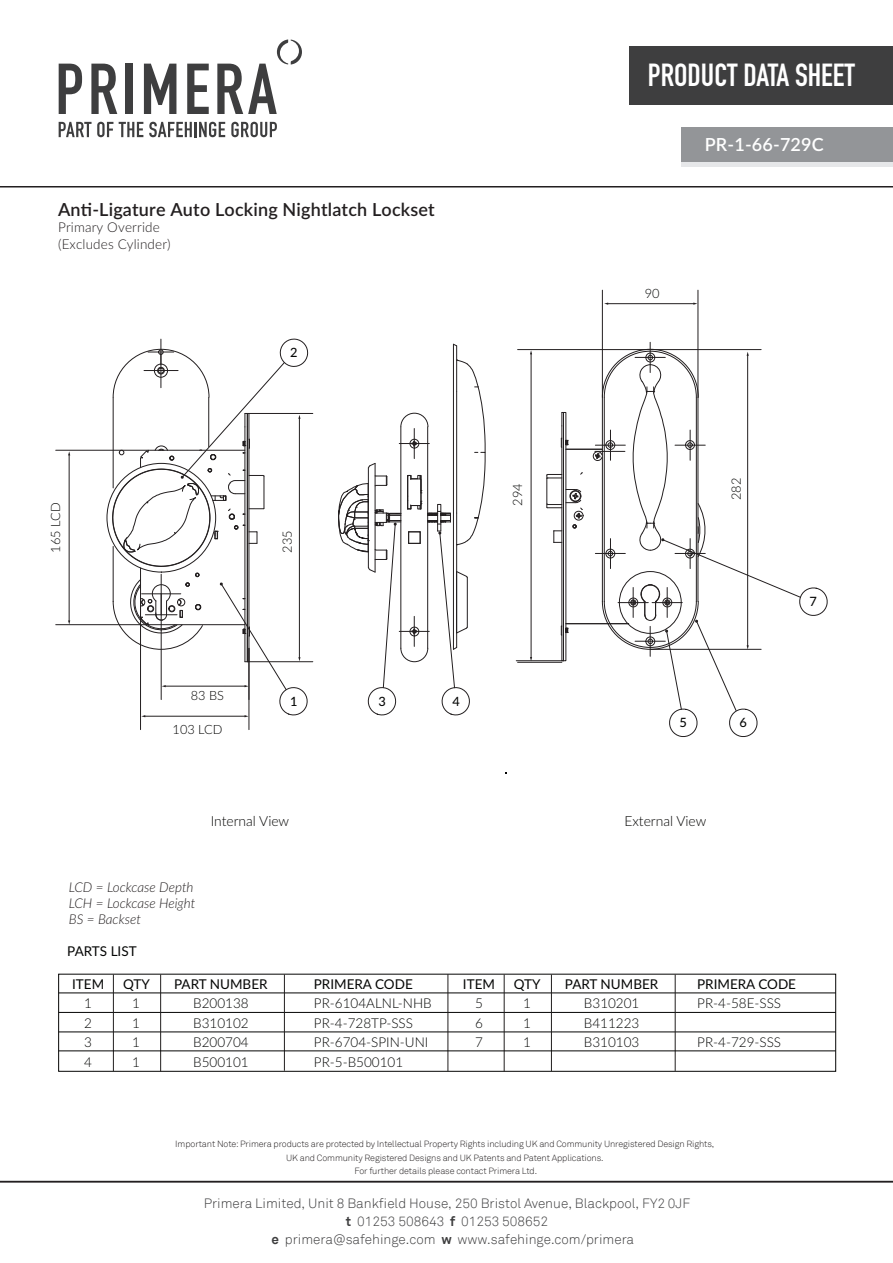
<style>
.page{position:relative;width:893px;height:1263px;background:#fff}
.page>*{position:absolute;margin:0;border:0;box-sizing:border-box;transform-origin:0 0}
.t1{font:31.5px "DIN Engschrift Std";color:#fff}
.t2{font:600 18px "Lato";letter-spacing:.01em;color:#231f20}
.t3{font:600 18px "Lato";letter-spacing:.01em;color:#fff}
.t4{font:300 13.8px "Lato";color:#050504}
.t5{font:300 13.5px "Lato";color:#050605}
.t6{font:300 13.5px "Akkurat";color:#3e3e3f}
.t7{font:13.5px "Lato";color:#050605}
.t8{font:italic 300 13.5px/16.2px "Lato";color:#231f20}
.t9{font:300 13.5px/16.2px "Lato";letter-spacing:.01em;color:#231f20}
.t10{font:300 12.9px "Lato";color:#050605}
.t11{font:500 12.9px "Lato";color:#050605}
.t12{font:300 12.75px "Lato";color:#050504}
.t13{font:500 12.75px "Lato";color:#050605}
.t14{font:300 9px/13.5px "Akkurat";letter-spacing:-.01em;color:#231f20;text-align:center}
.s1{font-weight:700}
</style>
<div class="page">
<div style="left:681px;top:161px;width:212px;height:6px;background:#e6e7e9"></div>
<div style="left:681px;top:127px;width:212px;height:34px;background:#939598"></div>
<hr style="left:456px;top:346px;width:1px;height:45px;background:#231f20">
<hr style="left:453px;top:344px;width:1px;height:47px;background:#231f20">
<hr style="left:566px;top:623px;width:63px;height:1px;background:#231f20">
<hr style="left:566px;top:449px;width:36px;height:1px;background:#231f20">
<svg style="left:546px;top:412px;width:37px;height:249px"></svg>
<hr style="left:249px;top:661px;width:64px;height:1px;background:#231f20">
<hr style="left:249px;top:413px;width:64px;height:1px;background:#231f20">
<hr style="left:69px;top:455px;width:1px;height:166px;background:#231f20">
<hr style="left:56px;top:624px;width:92px;height:1px;background:#231f20">
<hr style="left:56px;top:450px;width:92px;height:1px;background:#231f20">
<hr style="left:249px;top:648px;width:1px;height:82px;background:#231f20">
<hr style="left:140px;top:599px;width:1px;height:131px;background:#231f20">
<hr style="left:516px;top:660px;width:47px;height:1px;background:#231f20">
<svg style="left:338px;top:360px;width:147px;height:356px"></svg>
<hr style="left:650px;top:342px;width:1px;height:30px;background:#231f20">
<svg style="left:107px;top:338px;width:202px;height:379px"></svg>
<hr style="left:531px;top:354px;width:1px;height:304px;background:#231f20">
<hr style="left:518px;top:662px;width:44px;height:1px;background:#231f20">
<hr style="left:518px;top:349px;width:132px;height:1px;background:#231f20">
<hr style="left:607px;top:303px;width:87px;height:1px;background:#231f20">
<hr style="left:698px;top:290px;width:1px;height:107px;background:#231f20">
<hr style="left:602px;top:290px;width:1px;height:107px;background:#231f20">
<svg style="left:593px;top:349px;width:235px;height:388px"></svg>
<div style="left:58px;top:974px;width:778px;height:98px;border:1px solid #050504"></div>
<hr style="left:59px;top:992px;width:777px;height:1px;background:#050504">
<hr style="left:59px;top:1012px;width:777px;height:1px;background:#050504">
<hr style="left:59px;top:1031px;width:777px;height:1px;background:#050504">
<hr style="left:448px;top:974px;width:1px;height:97px;background:#211e1e">
<hr style="left:113px;top:974px;width:1px;height:97px;background:#211e1e">
<hr style="left:160px;top:974px;width:1px;height:97px;background:#211e1e">
<hr style="left:284px;top:974px;width:1px;height:97px;background:#211e1e">
<hr style="left:504px;top:974px;width:1px;height:97px;background:#211e1e">
<hr style="left:551px;top:974px;width:1px;height:97px;background:#211e1e">
<hr style="left:675px;top:974px;width:1px;height:97px;background:#211e1e">
<hr style="left:59px;top:1050px;width:777px;height:1px;background:#050504">
<hr style="left:0;top:186px;width:893px;height:1px;background:#231f20">
<hr style="left:0;top:1181px;width:893px;height:1px;background:#231f20">
<svg style="left:59px;top:64px;width:23px;height:50px"></svg>
<svg style="left:91px;top:64px;width:26px;height:50px"></svg>
<div style="left:126px;top:64px;width:7px;height:50px;background:#3e3e3f"></div>
<svg style="left:144px;top:64px;width:32px;height:50px"></svg>
<svg style="left:187px;top:64px;width:22px;height:50px"></svg>
<svg style="left:217px;top:39px;width:85px;height:75px"></svg>
<svg style="left:59px;top:122px;width:54px;height:15px"></svg>
<svg style="left:119px;top:122px;width:24px;height:15px"></svg>
<svg style="left:149px;top:122px;width:43px;height:15px"></svg>
<hr style="left:194px;top:122px;width:3px;height:15px;background:#3e3e3f">
<svg style="left:199px;top:122px;width:26px;height:15px"></svg>
<svg style="left:231px;top:122px;width:46px;height:15px"></svg>
<div style="left:629px;top:46px;width:264px;height:59px;background:#3e3e3f"></div>
<p class="t1" style="left:648px;top:56px;width:209px">PRODUCT DATA SHEET</p>
<p class="t2" style="left:58px;top:197px;width:378px">Anti-Ligature Auto Locking Nightlatch Lockset</p>
<p class="t9" style="left:58px;top:219px;width:114px">Primary Override (Excludes Cylinder)</p>
<p class="t12" style="left:47px;top:552px;width:51px;rotate:-90deg">165 LCD</p>
<p class="t13" style="left:290px;top:343px;width:9px">2</p>
<p class="t12" style="left:191px;top:686px;width:35px">83 BS</p>
<p class="t12" style="left:173px;top:720px;width:51px">103 LCD</p>
<p class="t12" style="left:278px;top:552px;width:24px;rotate:-90deg">235</p>
<p class="t13" style="left:290px;top:692px;width:9px">1</p>
<p class="t13" style="left:379px;top:692px;width:9px">3</p>
<p class="t13" style="left:452px;top:692px;width:9px">4</p>
<p class="t3" style="left:705px;top:132px;width:121px">PR-1-66-729C</p>
<p class="t10" style="left:645px;top:285px;width:16px">90</p>
<p class="t10" style="left:508px;top:506px;width:24px;rotate:-90deg">294</p>
<p class="t10" style="left:727px;top:500px;width:24px;rotate:-90deg">282</p>
<p class="t11" style="left:679px;top:713px;width:9px">5</p>
<p class="t11" style="left:739px;top:713px;width:9px">6</p>
<p class="t11" style="left:810px;top:591px;width:9px">7</p>
<p class="t4" style="left:211px;top:812px;width:80px">Internal View</p>
<p class="t4" style="left:624px;top:812px;width:84px">External View</p>
<p class="t8" style="left:69px;top:878px;width:128px">LCD = Lockcase Depth<br>LCH = Lockcase Height<br>BS = Backset</p>
<p class="t7" style="left:67px;top:941px;width:71px">PARTS LIST</p>
<p class="t7" style="left:72px;top:974px;width:34px">ITEM</p>
<p class="t7" style="left:123px;top:974px;width:28px">QTY</p>
<p class="t7" style="left:174px;top:974px;width:95px">PART NUMBER</p>
<p class="t7" style="left:314px;top:974px;width:100px">PRIMERA CODE</p>
<p class="t5" style="left:84px;top:994px;width:9px">1</p>
<p class="t5" style="left:132px;top:994px;width:9px">1</p>
<p class="t5" style="left:193px;top:994px;width:57px">B200138</p>
<p class="t5" style="left:314px;top:994px;width:119px">PR-6104ALNL-NHB</p>
<p class="t5" style="left:84px;top:1013px;width:9px">2</p>
<p class="t5" style="left:132px;top:1013px;width:9px">1</p>
<p class="t5" style="left:193px;top:1013px;width:57px">B310102</p>
<p class="t5" style="left:314px;top:1013px;width:101px">PR-4-728TP-SSS</p>
<p class="t5" style="left:84px;top:1033px;width:9px">3</p>
<p class="t5" style="left:132px;top:1033px;width:9px">1</p>
<p class="t5" style="left:193px;top:1033px;width:57px">B200704</p>
<p class="t5" style="left:314px;top:1033px;width:116px">PR-6704-SPIN-UNI</p>
<p class="t5" style="left:84px;top:1052px;width:9px">4</p>
<p class="t5" style="left:132px;top:1052px;width:9px">1</p>
<p class="t5" style="left:193px;top:1052px;width:57px">B500101</p>
<p class="t5" style="left:314px;top:1052px;width:91px">PR-5-B500101</p>
<p class="t7" style="left:463px;top:974px;width:34px">ITEM</p>
<p class="t7" style="left:514px;top:974px;width:28px">QTY</p>
<p class="t7" style="left:565px;top:974px;width:95px">PART NUMBER</p>
<p class="t7" style="left:697px;top:974px;width:100px">PRIMERA CODE</p>
<p class="t5" style="left:475px;top:994px;width:9px">5</p>
<p class="t5" style="left:523px;top:994px;width:9px">1</p>
<p class="t5" style="left:584px;top:994px;width:57px">B310201</p>
<p class="t5" style="left:697px;top:994px;width:85px">PR-4-58E-SSS</p>
<p class="t5" style="left:475px;top:1013px;width:9px">6</p>
<p class="t5" style="left:523px;top:1013px;width:9px">1</p>
<p class="t5" style="left:584px;top:1013px;width:57px">B411223</p>
<p class="t5" style="left:475px;top:1033px;width:9px">7</p>
<p class="t5" style="left:523px;top:1033px;width:9px">1</p>
<p class="t5" style="left:584px;top:1033px;width:57px">B310103</p>
<p class="t5" style="left:697px;top:1033px;width:85px">PR-4-729-SSS</p>
<p class="t14" style="left:175px;top:1137px;width:541px">Important Note: Primera products are protected by Intellectual Property Rights including UK and Community Unregistered Design Rights,<br>UK and Community Registered Designs and UK Patents and Patent Applications.<br>For further details please contact Primera Ltd.</p>
<p class="t6" style="left:204px;top:1195px;width:488px">Primera Limited, Unit 8 Bankfield House, 250 Bristol Avenue, Blackpool, FY2 0JF</p>
<p class="t6" style="left:346px;top:1213px;width:204px"><span class="s1">t</span> 01253 508643 <span class="s1">f</span> 01253 508652</p>
<p class="t6" style="left:272px;top:1231px;width:364px"><span class="s1">e</span> primera@safehinge.com <span class="s1">w</span> www.safehinge.com/primera</p>
</div>
